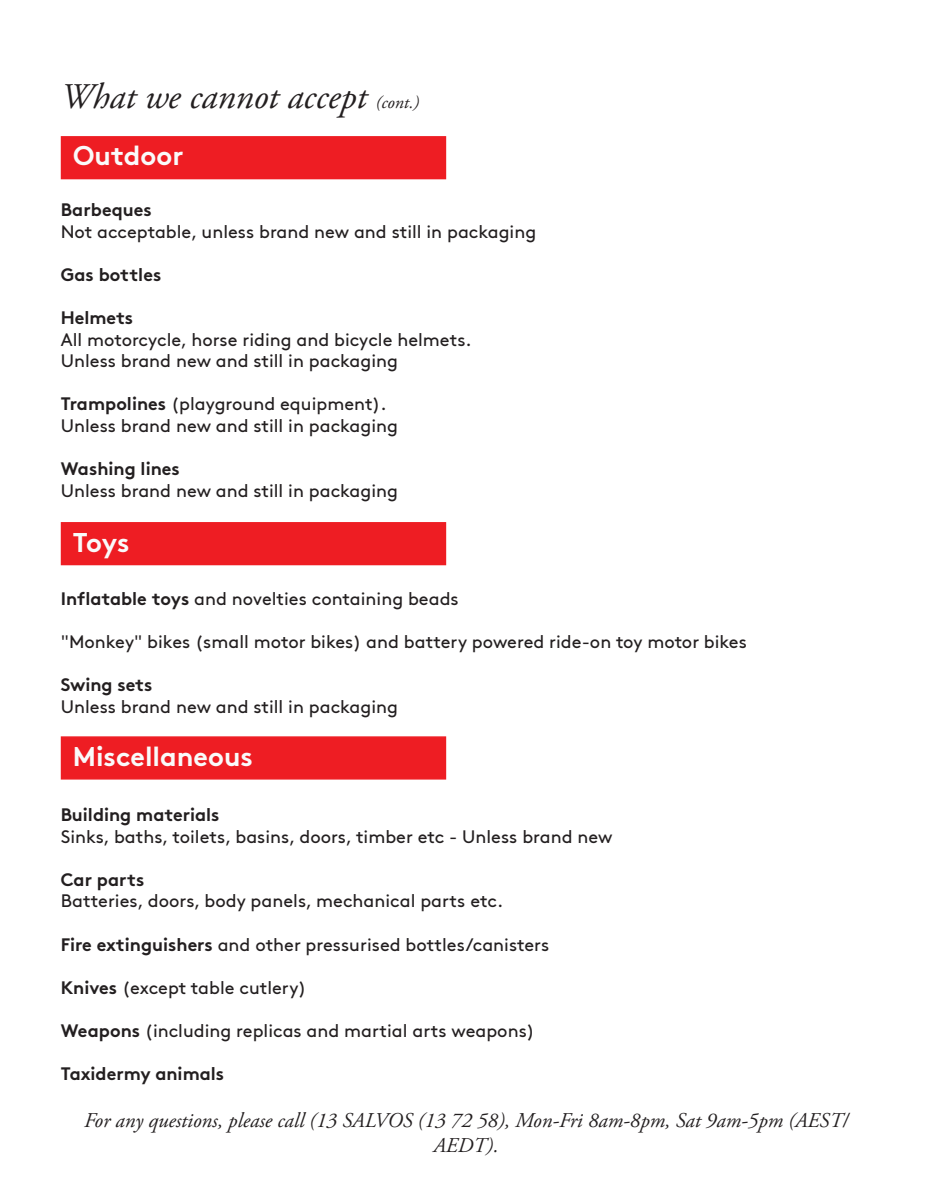
<style>
.page{position:relative;width:932px;height:1202px;background:#fff}
.page>*{position:absolute;margin:0;border:0;box-sizing:border-box;transform-origin:0 0}
.t1{font:italic 36px "Adobe Garamond Pro";color:#231f20}
.t2{font:700 27px "Brown Std";color:#fafafa}
.t3{font:italic 21px/25.2px "Adobe Garamond Pro";color:#231f20;text-align:center}
.t4{font:18px "Brown Std";color:#231f20}
.t5{font:700 18px "Brown Std";color:#231f20}
.s1{font-size:18px}
.s2{font-weight:700}
</style>
<div class="page">
<div style="left:61px;top:136px;width:385px;height:43px;background:#ee1d23;border:2px solid #ee1d23"></div>
<div style="left:61px;top:522px;width:385px;height:43px;background:#ee1d23;border:2px solid #ee1d23"></div>
<div style="left:61px;top:736px;width:385px;height:43px;background:#ee1d23;border:2px solid #ee1d23"></div>
<p class="t1" style="left:61px;top:75px;width:360px">What we cannot accept <span class="s1">(cont.)</span></p>
<p class="t2" style="left:73px;top:139px;width:112px">Outdoor</p>
<p class="t5" style="left:61px;top:199px;width:93px">Barbeques</p>
<p class="t4" style="left:61px;top:221px;width:477px">Not acceptable, unless brand new and still in packaging</p>
<p class="t5" style="left:61px;top:263px;width:102px">Gas bottles</p>
<p class="t5" style="left:61px;top:307px;width:74px">Helmets</p>
<p class="t4" style="left:61px;top:329px;width:412px">All motorcycle, horse riding and bicycle helmets.</p>
<p class="t4" style="left:61px;top:350px;width:339px">Unless brand new and still in packaging</p>
<p class="t4" style="left:61px;top:394px;width:327px"><span class="s2">Trampolines</span> (playground equipment).</p>
<p class="t4" style="left:61px;top:415px;width:339px">Unless brand new and still in packaging</p>
<p class="t5" style="left:61px;top:458px;width:121px">Washing lines</p>
<p class="t4" style="left:61px;top:480px;width:339px">Unless brand new and still in packaging</p>
<p class="t2" style="left:73px;top:526px;width:58px">Toys</p>
<p class="t4" style="left:61px;top:588px;width:399px"><span class="s2">Inflatable toys</span> and novelties containing beads</p>
<p class="t4" style="left:61px;top:631px;width:687px">"Monkey" bikes (small motor bikes) and battery powered ride-on toy motor bikes</p>
<p class="t5" style="left:61px;top:674px;width:93px">Swing sets</p>
<p class="t4" style="left:61px;top:696px;width:339px">Unless brand new and still in packaging</p>
<p class="t2" style="left:73px;top:740px;width:182px">Miscellaneous</p>
<p class="t5" style="left:61px;top:803px;width:160px">Building materials</p>
<p class="t4" style="left:61px;top:826px;width:553px">Sinks, baths, toilets, basins, doors, timber etc - Unless brand new</p>
<p class="t5" style="left:61px;top:868px;width:85px">Car parts</p>
<p class="t4" style="left:61px;top:890px;width:444px">Batteries, doors, body panels, mechanical parts etc.</p>
<p class="t4" style="left:61px;top:934px;width:490px"><span class="s2">Fire extinguishers</span> and other pressurised bottles/canisters</p>
<p class="t4" style="left:61px;top:977px;width:247px"><span class="s2">Knives</span> (except table cutlery)</p>
<p class="t4" style="left:61px;top:1020px;width:475px"><span class="s2">Weapons</span> (including replicas and martial arts weapons)</p>
<p class="t5" style="left:61px;top:1063px;width:165px">Taxidermy animals</p>
<p class="t3" style="left:84px;top:1108px;width:765px">For any questions, please call (13 SALVOS (13 72 58), Mon-Fri 8am-8pm, Sat 9am-5pm (AEST/<br>AEDT).</p>
</div>
